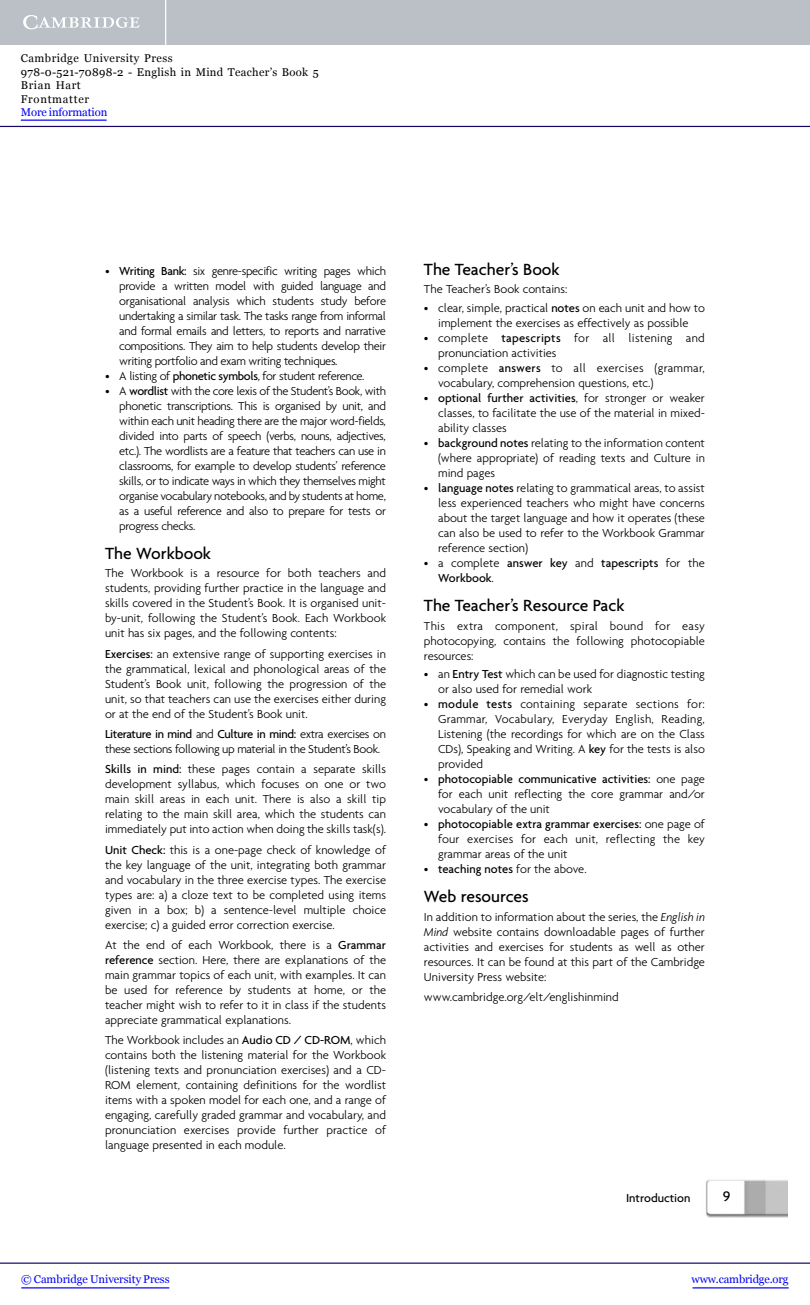
<style>
.page{position:relative;width:810px;height:1305px;background:#fff}
.page>*{position:absolute;margin:0;border:0;box-sizing:border-box;transform-origin:0 0}
.t1{font:500 17.5px "Agenda";color:#000}
.t2{font:500 15px "Agenda";color:#000}
.t3{font:300 12.5px/15px "Agenda";color:#000;text-align:justify}
.t4{font:300 12.5px/15px "Agenda";letter-spacing:-.025em;color:#000}
.t5{font:500 12.5px/15px "Agenda";color:#000}
.t6{font:11.25px/13.5px "Georgia";letter-spacing:.04em;color:#000}
.t7{font:11.25px "Georgia";letter-spacing:-.01em;color:#0000f1}
.s1{font-weight:500}
.s2{font-weight:300}
.s3{font-style:italic}
</style>
<div class="page">
<img style="left:706px;top:1180px;width:82px;height:38px">
<hr style="left:0;top:1263px;width:810px;height:1px;background:#150666">
<hr style="left:21px;top:1287px;width:148px;height:1px;background:#0000f1">
<hr style="left:693px;top:1287px;width:96px;height:1px;background:#0000f1">
<div style="left:0;top:0;width:810px;height:45px;background:#bac0c6"></div>
<svg style="left:23px;top:15px;width:117px;height:14px"></svg>
<hr style="left:165px;top:0;width:1px;height:45px;background:#fff">
<hr style="left:0;top:126px;width:810px;height:1px;background:#150666">
<hr style="left:21px;top:120px;width:86px;height:1px;background:#0000f1">
<p class="t6" style="left:21px;top:51px;width:300px">Cambridge University Press<br>978-0-521-70898-2 - English in Mind Teacher’s Book 5<br>Brian Hart<br>Frontmatter</p>
<p class="t7" style="left:21px;top:106px;width:88px">More information</p>
<p class="t3" style="left:119px;top:264px;width:268px;text-indent:-14px">• <span class="s1">Writing Bank:</span> six genre-specific writing pages which provide a written model with guided language and organisational analysis which students study before undertaking a similar task. The tasks range from informal and formal emails and letters, to reports and narrative compositions. They aim to help students develop their writing portfolio and exam writing techniques.</p>
<p class="t4" style="left:105px;top:369px;width:261px">• A listing of <span class="s1">phonetic symbols</span>, for student reference.</p>
<p class="t3" style="left:119px;top:384px;width:268px;text-indent:-14px">• A <span class="s1">wordlist</span> with the core lexis of the Student’s Book, with phonetic transcriptions. This is organised by unit, and within each unit heading there are the major word-fields, divided into parts of speech (verbs, nouns, adjectives, etc.). The wordlists are a feature that teachers can use in classrooms, for example to develop students’ reference skills, or to indicate ways in which they themselves might organise vocabulary notebooks, and by students at home, as a useful reference and also to prepare for tests or progress checks.</p>
<h1 class="t1" style="left:105px;top:546px;width:107px">The Workbook</h1>
<p class="t3" style="left:105px;top:567px;width:283px">The Workbook is a resource for both teachers and students, providing further practice in the language and skills covered in the Student’s Book. It is organised unit&shy;by-unit, following the Student’s Book. Each Workbook unit has six pages, and the following contents:</p>
<p class="t3" style="left:105px;top:647px;width:283px"><span class="s1">Exercises:</span> an extensive range of supporting exercises in the grammatical, lexical and phonological areas of the Student’s Book unit, following the progression of the unit, so that teachers can use the exercises either during or at the end of the Student’s Book unit.</p>
<p class="t4" style="left:105px;top:728px;width:282px"><span class="s1">Literature in mind</span> and <span class="s1">Culture in mind:</span> extra exercises on these sections following up material in the Student’s Book.</p>
<p class="t3" style="left:105px;top:763px;width:283px"><span class="s1">Skills in mind:</span> these pages contain a separate skills development syllabus, which focuses on one or two main skill areas in each unit. There is also a skill tip relating to the main skill area, which the students can immediately put into action when doing the skills task(s).</p>
<p class="t3" style="left:105px;top:843px;width:283px"><span class="s1">Unit Check:</span> this is a one-page check of knowledge of the key language of the unit, integrating both grammar and vocabulary in the three exercise types. The exercise types are: a) a cloze text to be completed using items given in a box; b) a sentence-level multiple choice exercise; c) a guided error correction exercise.</p>
<p class="t3" style="left:105px;top:938px;width:283px">At the end of each Workbook, there is a <span class="s1">Grammar reference</span> section. Here, there are explanations of the main grammar topics of each unit, with examples. It can be used for reference by students at home, or the teacher might wish to refer to it in class if the students appreciate grammatical explanations.</p>
<p class="t3" style="left:105px;top:1034px;width:283px">The Workbook includes an <span class="s1">Audio CD / CD-ROM</span>, which contains both the listening material for the Workbook (listening texts and pronunciation exercises) and a CD-ROM element, containing definitions for the wordlist items with a spoken model for each one, and a range of engaging, carefully graded grammar and vocabulary, and pronunciation exercises provide further practice of language presented in each module.</p>
<h1 class="t1" style="left:424px;top:262px;width:137px">The Teacher’s Book</h1>
<p class="t3" style="left:424px;top:283px;width:145px">The Teacher’s Book contains:</p>
<p class="t3" style="left:424px;top:301px;width:283px;text-align:center">• clear, simple, practical <span class="s1">notes</span> on each unit and how to implement the exercises as effectively as possible</p>
<p class="t3" style="left:438px;top:331px;width:268px;text-indent:-14px">• complete <span class="s1">tapescripts</span> for all listening and pronunciation activities</p>
<p class="t3" style="left:438px;top:361px;width:268px;text-indent:-14px">• complete <span class="s1">answers</span> to all exercises (grammar, vocabulary, comprehension questions, etc.)</p>
<p class="t3" style="left:438px;top:391px;width:268px;text-indent:-14px">• <span class="s1">optional further activities</span>, for stronger or weaker classes, to facilitate the use of the material in mixed&shy;ability classes</p>
<p class="t3" style="left:438px;top:436px;width:268px;text-indent:-14px">• <span class="s1">background notes</span> relating to the information content (where appropriate) of reading texts and Culture in mind pages</p>
<p class="t3" style="left:438px;top:481px;width:268px;text-indent:-14px">• <span class="s1">language notes</span> relating to grammatical areas, to assist less experienced teachers who might have concerns about the target language and how it operates (these can also be used to refer to the Workbook Grammar reference section)</p>
<p class="t5" style="left:438px;top:556px;width:268px;text-indent:-14px"><span class="s2">• a complete</span> answer key <span class="s2">and</span> tapescripts <span class="s2">for the<br></span>Workbook<span class="s2">.</span></p>
<h1 class="t1" style="left:424px;top:598px;width:202px">The Teacher’s Resource Pack</h1>
<p class="t3" style="left:424px;top:619px;width:283px">This extra component, spiral bound for easy photocopying, contains the following photocopiable resources:</p>
<p class="t3" style="left:438px;top:668px;width:268px;text-indent:-14px">• an <span class="s1">Entry Test</span> which can be used for diagnostic testing or also used for remedial work</p>
<p class="t3" style="left:438px;top:698px;width:268px;text-indent:-14px">• <span class="s1">module tests</span> containing separate sections for:<br>Grammar, Vocabulary, Everyday English, Reading, Listening (the recordings for which are on the Class CDs), Speaking and Writing. A <span class="s1">key</span> for the tests is also provided</p>
<p class="t3" style="left:438px;top:773px;width:268px;text-indent:-14px">• <span class="s1">photocopiable communicative activities:</span> one page for each unit reflecting the core grammar and/or vocabulary of the unit</p>
<p class="t3" style="left:438px;top:818px;width:268px;text-indent:-14px">• <span class="s1">photocopiable extra grammar exercises:</span> one page of four exercises for each unit, reflecting the key grammar areas of the unit</p>
<p class="t3" style="left:424px;top:863px;width:164px">• <span class="s1">teaching notes</span> for the above.</p>
<h1 class="t1" style="left:424px;top:890px;width:106px">Web resources</h1>
<p class="t3" style="left:424px;top:910px;width:283px">In addition to information about the series, the <span class="s3">English in Mind</span> website contains downloadable pages of further activities and exercises for students as well as other resources. It can be found at this part of the Cambridge University Press website:</p>
<p class="t3" style="left:424px;top:991px;width:196px">www.cambridge.org/elt/englishinmind</p>
<p class="t5" style="left:626px;top:1191px;width:66px">Introduction</p>
<p class="t2" style="left:723px;top:1190px;width:9px">9</p>
<p class="t7" style="left:21px;top:1272px;width:150px">© Cambridge University Press</p>
<p class="t7" style="left:692px;top:1272px;width:99px">www.cambridge.org</p>
</div>
